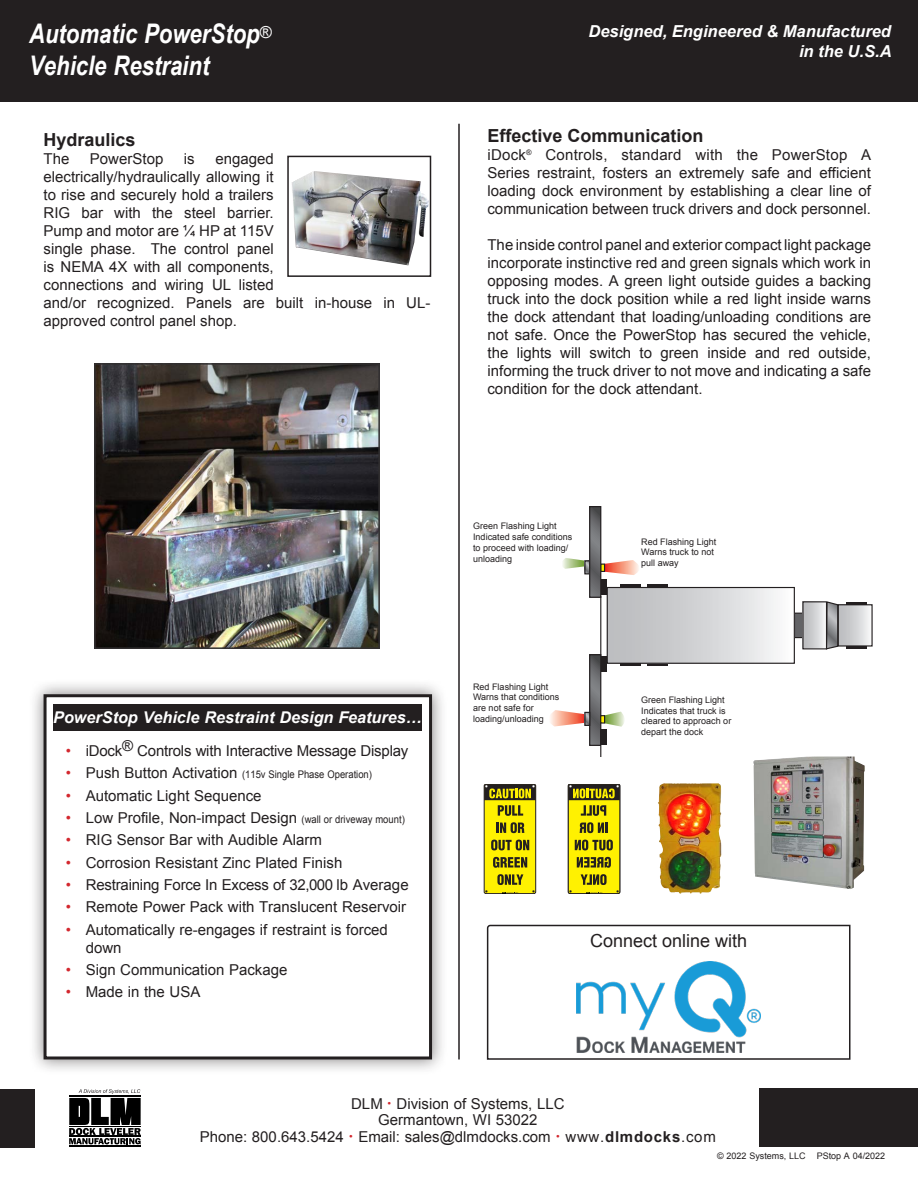
<style>
.page{position:relative;width:918px;height:1188px;background:#fff}
.page>*{position:absolute;margin:0;border:0;box-sizing:border-box;transform-origin:0 0}
.t1{font:italic 700 27px/31.5px "Arial Narrow";color:#fff}
.t2{font:700 18px "Arial";color:#231f20}
.t3{font:18px "Arial";color:#231f20}
.t4{font:italic 700 16.5px/19.8px "Arial";color:#fff;text-align:right}
.t5{font:italic 700 16.2px "Arial";color:#fff}
.t6{font:15px/18px "Arial";color:#231f20}
.t7{font:10.5px "Arial";color:#231f20;scale:.9 1}
.t8{font:9px/10.8px "Arial";color:#231f20}
.s1{color:#d3272e}
.s2{font-size:15px;color:#d3272e}
.s3{font-size:15px}
.s4{font-size:10.5px}
.s5{font-size:10.5px;color:#d3272e}
.s6{font-weight:700}
</style>
<div class="page">
<svg style="left:486px;top:924px;width:365px;height:136px"></svg>
<div style="left:760px;top:1089px;width:158px;height:58px;background:#231f20"></div>
<hr style="left:69px;top:1145px;width:72px;height:2px;background:#000">
<svg style="left:69px;top:1089px;width:72px;height:55px"></svg>
<div style="left:0;top:1089px;width:34px;height:58px;background:#231f20"></div>
<hr style="left:458px;top:124px;width:2px;height:935px;background:#231f20">
<div style="left:0;top:0;width:918px;height:101px;background:#231f20"></div>
<div style="left:28px;top:679px;width:419px;height:396px;background:#231f20;opacity:.55"></div>
<div style="left:45px;top:696px;width:386px;height:362px;background:#fff"></div>
<div style="left:44px;top:694px;width:388px;height:365px;border:3px solid #231f20"></div>
<div style="left:53px;top:704px;width:369px;height:27px;background:#231f20"></div>
<img style="left:292px;top:171px;width:136px;height:94px">
<div style="left:287px;top:156px;width:144px;height:121px;border:2px solid #231f20"></div>
<div style="left:838px;top:605px;width:34px;height:41px;background:linear-gradient(to right,#b4b5b8,#f3f4f4)"></div>
<svg style="left:825px;top:601px;width:14px;height:49px"></svg>
<div style="left:794px;top:613px;width:9px;height:25px;background:#636366;border:1px solid #231f20"></div>
<hr style="left:647px;top:663px;width:20px;height:3px;background:#231f20">
<div style="left:601px;top:657px;width:6px;height:15px;background:#231f20"></div>
<div style="left:600px;top:579px;width:7px;height:16px;background:#231f20"></div>
<svg style="left:804px;top:603px;width:21px;height:44px"></svg>
<div style="left:802px;top:601px;width:25px;height:48px;border:1px solid #231f20"></div>
<div style="left:607px;top:588px;width:187px;height:75px;background:linear-gradient(to right,#b5b6b9,#f7f8f8)"></div>
<div style="left:607px;top:587px;width:188px;height:77px;border:1px solid #231f20"></div>
<hr style="left:621px;top:663px;width:20px;height:3px;background:#231f20">
<hr style="left:647px;top:584px;width:20px;height:3px;background:#231f20">
<hr style="left:621px;top:584px;width:20px;height:3px;background:#231f20">
<svg style="left:591px;top:656px;width:8px;height:88px"></svg>
<div style="left:589px;top:654px;width:12px;height:92px;border:1px solid #231f20"></div>
<svg style="left:601px;top:560px;width:38px;height:15px"></svg>
<svg style="left:601px;top:564px;width:4px;height:8px"></svg>
<svg style="left:550px;top:710px;width:40px;height:16px"></svg>
<div style="left:584px;top:712px;width:6px;height:14px;border:1px solid #231f20"></div>
<svg style="left:563px;top:558px;width:25px;height:14px"></svg>
<div style="left:584px;top:560px;width:6px;height:14px;border:1px solid #231f20"></div>
<svg style="left:591px;top:508px;width:8px;height:88px"></svg>
<div style="left:589px;top:506px;width:12px;height:92px;border:1px solid #231f20"></div>
<svg style="left:605px;top:712px;width:19px;height:15px"></svg>
<svg style="left:600px;top:715px;width:5px;height:9px"></svg>
<hr style="left:846px;top:646px;width:20px;height:3px;background:#231f20">
<hr style="left:846px;top:602px;width:20px;height:3px;background:#231f20">
<hr style="left:600px;top:596px;width:1px;height:61px;background:#231f20">
<div style="left:600px;top:729px;width:7px;height:15px;background:#231f20"></div>
<svg style="left:600px;top:746px;width:2px;height:11px"></svg>
<img style="left:753px;top:757px;width:112px;height:132px">
<img style="left:658px;top:783px;width:64px;height:111px">
<div style="left:484px;top:784px;width:52px;height:110px;background:#fff101;border-radius:2px"></div>
<div style="left:484px;top:784px;width:52px;height:110px;border:1px solid #231f20;border-radius:2px"></div>
<svg style="left:484px;top:784px;width:52px;height:32px"></svg>
<svg style="left:496px;top:822px;width:29px;height:11px"></svg>
<svg style="left:491px;top:840px;width:38px;height:10px"></svg>
<svg style="left:493px;top:857px;width:34px;height:11px"></svg>
<svg style="left:497px;top:874px;width:26px;height:11px"></svg>
<svg style="left:502px;top:892px;width:17px;height:2px"></svg>
<div style="left:568px;top:784px;width:52px;height:110px;background:#fff101;border-radius:2px"></div>
<div style="left:568px;top:784px;width:52px;height:110px;border:1px solid #231f20;border-radius:2px"></div>
<svg style="left:568px;top:784px;width:52px;height:32px"></svg>
<svg style="left:579px;top:822px;width:29px;height:11px"></svg>
<svg style="left:575px;top:840px;width:38px;height:10px"></svg>
<svg style="left:577px;top:857px;width:34px;height:11px"></svg>
<svg style="left:581px;top:874px;width:26px;height:11px"></svg>
<svg style="left:586px;top:892px;width:17px;height:2px"></svg>
<img style="left:577px;top:961px;width:184px;height:92px">
<img style="left:97px;top:366px;width:280px;height:280px">
<div style="left:94px;top:363px;width:286px;height:286px;border:2px solid #312f30"></div>
<h1 class="t1" style="left:29px;top:17px;width:244px">Automatic PowerStop<sup>®<br></sup>Vehicle Restraint</h1>
<p class="t2" style="left:44px;top:127px;width:94px">Hydraulics</p>
<p class="t6" style="left:44px;top:149px;width:27px">The</p>
<p class="t6" style="left:90px;top:149px;width:75px">PowerStop</p>
<p class="t6" style="left:184px;top:149px;width:12px">is</p>
<p class="t6" style="left:44px;top:149px;width:388px;text-indent:172px">engaged electrically/hydraulically allowing it<br>to rise and securely hold a trailers<br>RIG bar with the steel barrier.<br>Pump and motor are ¼ HP at 115V<br>single phase. The control panel<br>is NEMA 4X with all components,<br>connections and wiring UL listed<br>and/or recognized. Panels are built in-house in UL&shy;approved control panel shop.</p>
<p class="t4" style="left:588px;top:22px;width:305px">Designed, Engineered &amp; Manufactured in the U.S.A</p>
<p class="t2" style="left:488px;top:124px;width:218px">Effective Communication</p>
<p class="t6" style="left:487px;top:146px;width:385px;text-align:justify">iDock<sup>®</sup> Controls, standard with the PowerStop A Series restraint, fosters an extremely safe and efficient loading dock environment by establishing a clear line of communication between truck drivers and dock personnel.</p>
<p class="t6" style="left:487px;top:236px;width:385px;text-align:justify">The inside control panel and exterior compact light package incorporate instinctive red and green signals which work in opposing modes. A green light outside guides a backing truck into the dock position while a red light inside warns the dock attendant that loading/unloading conditions are not safe. Once the PowerStop has secured the vehicle, the lights will switch to green inside and red outside, informing the truck driver to not move and indicating a safe condition for the dock attendant.</p>
<p class="t5" style="left:53px;top:707px;width:370px">PowerStop Vehicle Restraint Design Features…</p>
<p class="t6" style="left:66px;top:742px;width:344px"><span class="s1">•</span> iDock® Controls with Interactive Message Display</p>
<p class="t7" style="left:66px;top:768px;width:342px"><span class="s2">•</span> <span class="s3">Push Button Activation</span> (115v Single Phase Operation)</p>
<p class="t6" style="left:66px;top:787px;width:197px"><span class="s1">•</span> Automatic Light Sequence</p>
<p class="t6" style="left:66px;top:809px;width:341px"><span class="s1">•</span> Low Profile, Non-impact Design <span class="s4">(wall or driveway mount)</span></p>
<p class="t6" style="left:66px;top:831px;width:258px"><span class="s1">•</span> RIG Sensor Bar with Audible Alarm</p>
<p class="t6" style="left:66px;top:854px;width:278px"><span class="s1">•</span> Corrosion Resistant Zinc Plated Finish</p>
<p class="t6" style="left:66px;top:876px;width:344px"><span class="s1">•</span> Restraining Force In Excess of 32,000 lb Average</p>
<p class="t6" style="left:66px;top:898px;width:342px"><span class="s1">•</span> Remote Power Pack with Translucent Reservoir</p>
<p class="t6" style="left:86px;top:921px;width:304px;text-indent:-20px"><span class="s1">•</span> Automatically re-engages if restraint is forced down</p>
<p class="t6" style="left:66px;top:961px;width:223px"><span class="s1">•</span> Sign Communication Package</p>
<p class="t6" style="left:66px;top:983px;width:136px"><span class="s1">•</span> Made in the USA</p>
<p class="t8" style="left:473px;top:521px;width:101px">Green Flashing Light<br>Indicated safe conditions to proceed with loading/ unloading</p>
<p class="t8" style="left:473px;top:681px;width:88px">Red Flashing Light<br>Warns that conditions are not safe for loading/unloading</p>
<p class="t8" style="left:641px;top:536px;width:77px">Red Flashing Light<br>Warns truck to not pull away</p>
<p class="t8" style="left:641px;top:694px;width:92px">Green Flashing Light<br>Indicates that truck is cleared to approach or depart the dock</p>
<p class="t3" style="left:590px;top:929px;width:159px">Connect online with</p>
<p class="t6" style="left:200px;top:1095px;width:518px;line-height:16.5px;text-align:center">DLM <span class="s5">•</span> Division of Systems, LLC<br>Germantown, WI 53022<br>Phone: 800.643.5424 <span class="s5">•</span> Email: sales@dlmdocks.com <span class="s5">•</span> www.<span class="s6">dlmdocks</span>.com</p>
<p class="t8" style="left:717px;top:1151px;width:169px">© 2022 Systems, LLC PStop A 04/2022</p>
</div>
